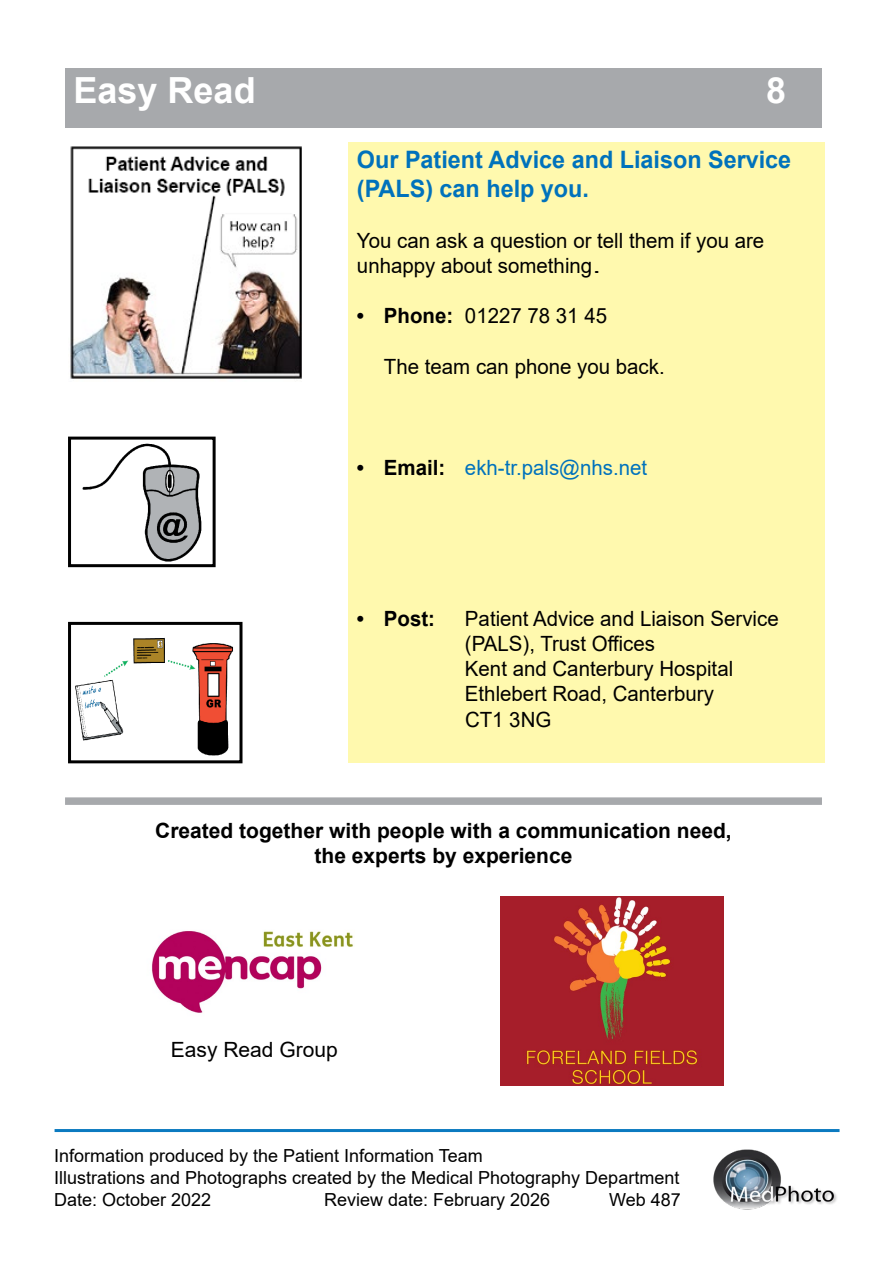
<style>
.page{position:relative;width:893px;height:1263px;background:#fff}
.page>*{position:absolute;margin:0;border:0;box-sizing:border-box;transform-origin:0 0}
.t1{font:700 36px "Arial";color:#fff}
.t2{font:700 24px/28.8px "Arial";color:#0072bc}
.t3{font:21px/25.2px "Arial";color:#000}
.t4{font:700 21px "Arial";color:#000}
.t5{font:21px "Arial";color:#0072bc}
.t6{font:18px "Arial";color:#000}
.s1{font-weight:700}
.s2{font-weight:700;color:#000}
</style>
<div class="page">
<hr style="left:55px;top:1129px;width:784px;height:3px;background:#0b7ac0">
<div style="left:65px;top:797px;width:757px;height:8px;background:#a7a9ac"></div>
<img style="left:82px;top:443px;width:120px;height:119px">
<div style="left:68px;top:437px;width:148px;height:130px;border:3px solid #000"></div>
<img style="left:75px;top:637px;width:158px;height:119px">
<div style="left:68px;top:622px;width:174px;height:141px;border:3px solid #000"></div>
<img style="left:713px;top:1149px;width:124px;height:61px">
<img style="left:70px;top:146px;width:232px;height:233px">
<div style="left:349px;top:142px;width:476px;height:621px;background:#fff9ae"></div>
<img style="left:151px;top:931px;width:203px;height:82px">
<div style="left:65px;top:68px;width:757px;height:60px;background:#a7a9ac"></div>
<img style="left:500px;top:896px;width:224px;height:189px">
<p class="t1" style="left:74px;top:65px;width:184px">Easy Read</p>
<p class="t1" style="left:766px;top:65px;width:22px">8</p>
<p class="t2" style="left:357px;top:146px;width:436px">Our Patient Advice and Liaison Service (PALS) can help you.</p>
<p class="t3" style="left:357px;top:228px;width:409px">You can ask a question or tell them if you are unhappy about something.</p>
<p class="t3" style="left:357px;top:303px;width:252px"><span class="s1">• Phone:</span> 01227 78 31 45</p>
<p class="t3" style="left:384px;top:354px;width:282px">The team can phone you back.</p>
<p class="t5" style="left:357px;top:453px;width:292px"><span class="s2">• Email:</span> ekh-tr.pals@nhs.net</p>
<p class="t4" style="left:357px;top:603px;width:80px">• Post:</p>
<p class="t3" style="left:465px;top:606px;width:315px">Patient Advice and Liaison Service (PALS), Trust Offices</p>
<p class="t3" style="left:465px;top:656px;width:270px">Kent and Canterbury Hospital</p>
<p class="t3" style="left:465px;top:681px;width:250px">Ethlebert Road, Canterbury</p>
<p class="t3" style="left:465px;top:706px;width:88px">CT1 3NG</p>
<p class="t4" style="left:155px;top:815px;width:578px">Created together with people with a communication need,</p>
<p class="t4" style="left:314px;top:841px;width:259px">the experts by experience</p>
<p class="t3" style="left:171px;top:1037px;width:168px">Easy Read Group</p>
<p class="t6" style="left:54px;top:1144px;width:430px">Information produced by the Patient Information Team</p>
<p class="t6" style="left:54px;top:1165px;width:627px">Illustrations and Photographs created by the Medical Photography Department</p>
<p class="t6" style="left:54px;top:1187px;width:159px">Date: October 2022</p>
<p class="t6" style="left:324px;top:1187px;width:228px">Review date: February 2026</p>
<p class="t6" style="left:609px;top:1187px;width:73px">Web 487</p>
</div>
